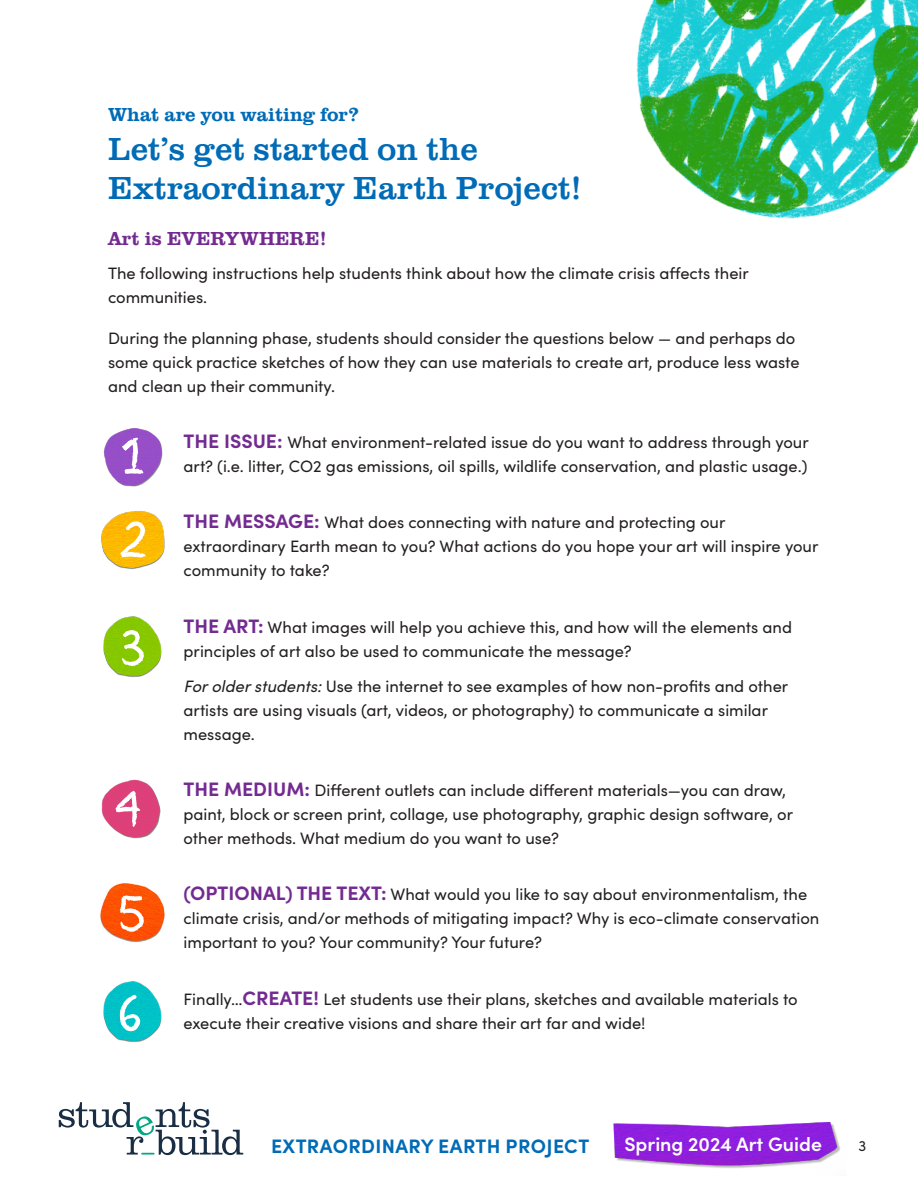
<style>
.page{position:relative;width:918px;height:1188px;background:#fff}
.page>*{position:absolute;margin:0;border:0;box-sizing:border-box;transform-origin:0 0}
.heading_1{font:33px/39px "Clarendon URW";color:#006bb6}
.t1{font:700 19.5px "Sofia Pro";letter-spacing:.02em;color:#006bb6}
.heading_2{font:500 19.5px "Clarendon URW";color:#006bb6}
.t2{font:600 19.5px "Sofia Pro";color:#fff}
.heading_2-2{font:500 19.5px "Clarendon URW";letter-spacing:.005em;color:#742b91}
.body{font:16.5px/24px "Sofia Pro";color:#231f20}
.t3{font:15px "Sofia Pro";color:#231f20}
.s1{font-weight:700;font-size:19.5px;color:#742b91}
.s2{font-style:italic}
</style>
<div class="page">
<svg style="left:59px;top:1102px;width:184px;height:53px"></svg>
<img style="left:613px;top:1123px;width:227px;height:45px">
<img style="left:636px;top:0;width:282px;height:219px">
<img style="left:103px;top:428px;width:60px;height:59px">
<svg style="left:122px;top:438px;width:22px;height:37px"></svg>
<img style="left:101px;top:511px;width:64px;height:58px">
<svg style="left:120px;top:521px;width:26px;height:37px"></svg>
<img style="left:103px;top:616px;width:59px;height:61px">
<svg style="left:122px;top:630px;width:22px;height:37px"></svg>
<img style="left:101px;top:779px;width:60px;height:60px">
<svg style="left:116px;top:791px;width:25px;height:36px"></svg>
<img style="left:100px;top:883px;width:65px;height:59px">
<svg style="left:120px;top:895px;width:24px;height:37px"></svg>
<img style="left:103px;top:981px;width:59px;height:61px">
<svg style="left:120px;top:995px;width:20px;height:36px"></svg>
<p class="heading_2" style="left:108px;top:100px;width:253px">What are you waiting for?</p>
<p class="heading_1" style="left:108px;top:127px;width:474px">Let’s get started on the<br>Extraordinary Earth Project!</p>
<p class="heading_2-2" style="left:108px;top:224px;width:220px">Art is EVERYWHERE!</p>
<p class="body" style="left:108px;top:261px;width:642px">The following instructions help students think about how the climate crisis affects their communities.</p>
<p class="body" style="left:108px;top:325px;width:693px">During the planning phase, students should consider the questions below — and perhaps do some quick practice sketches of how they can use materials to create art, produce less waste and clean up their community.</p>
<p class="body" style="left:184px;top:429px;width:627px"><span class="s1">THE ISSUE:</span> What environment-related issue do you want to address through your art? (i.e. litter, CO2 gas emissions, oil spills, wildlife conservation, and plastic usage.)</p>
<p class="body" style="left:184px;top:510px;width:636px"><span class="s1">THE MESSAGE:</span> What does connecting with nature and protecting our extraordinary Earth mean to you? What actions do you hope your art will inspire your community to take?</p>
<p class="body" style="left:184px;top:614px;width:610px"><span class="s1">THE ART:</span> What images will help you achieve this, and how will the elements and principles of art also be used to communicate the message?</p>
<p class="body" style="left:184px;top:673px;width:606px"><span class="s2">For older students:</span> Use the internet to see examples of how non-profits and other artists are using visuals (art, videos, or photography) to communicate a similar message.</p>
<p class="body" style="left:184px;top:777px;width:611px"><span class="s1">THE MEDIUM:</span> Different outlets can include different materials—you can draw, paint, block or screen print, collage, use photography, graphic design software, or other methods. What medium do you want to use?</p>
<p class="body" style="left:184px;top:882px;width:637px"><span class="s1">(OPTIONAL) THE TEXT:</span> What would you like to say about environmentalism, the climate crisis, and/or methods of mitigating impact? Why is eco-climate conservation important to you? Your community? Your future?</p>
<p class="body" style="left:184px;top:986px;width:616px">Finally…<span class="s1">CREATE!</span> Let students use their plans, sketches and available materials to execute their creative visions and share their art far and wide!</p>
<p class="t1" style="left:271px;top:1131px;width:320px">EXTRAORDINARY EARTH PROJECT</p>
<p class="t2" style="left:624px;top:1130px;width:199px">Spring 2024 Art Guide</p>
<p class="t3" style="left:859px;top:1135px;width:9px">3</p>
</div>
